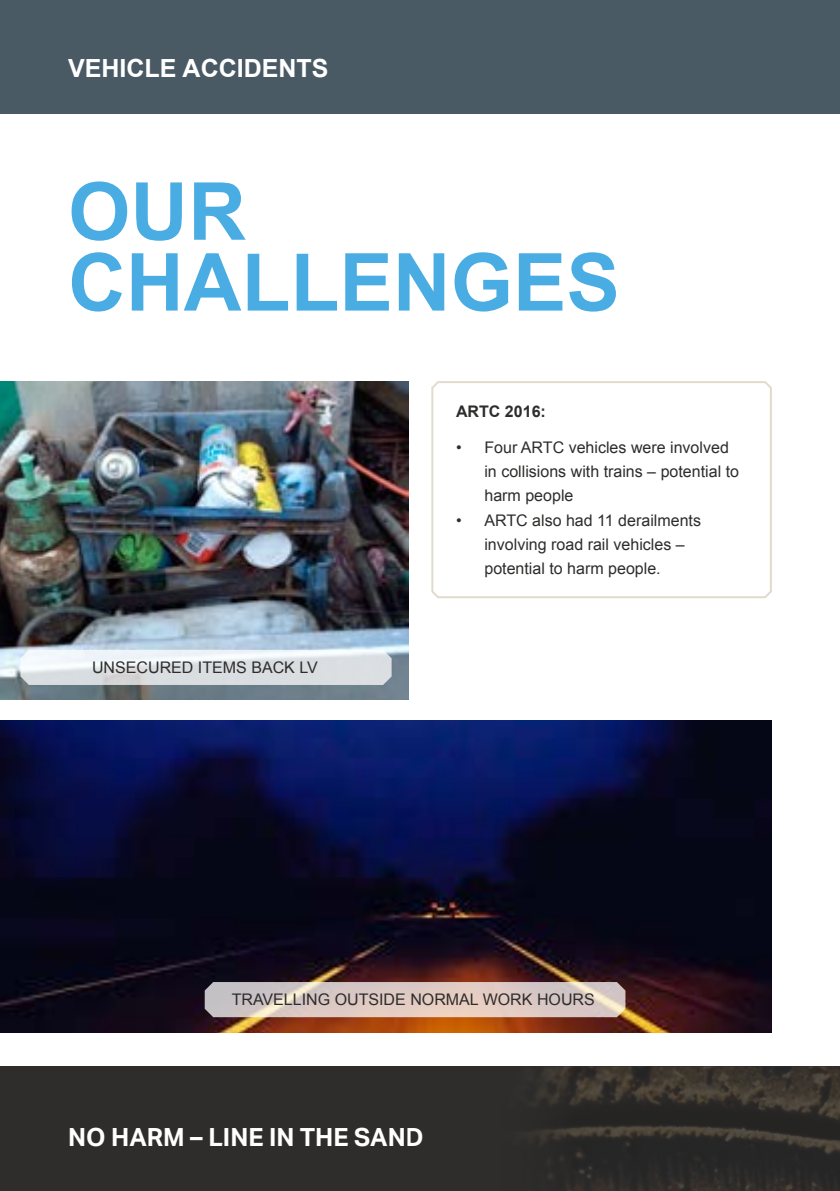
<style>
.page{position:relative;width:840px;height:1191px;background:#fff}
.page>*{position:absolute;margin:0;border:0;box-sizing:border-box;transform-origin:0 0}
.t1{font:700 80px/70.8px "Arial";color:#49ade3}
.t2{font:700 25px "Aktiv Grotesk";color:#fff}
.t3{font:700 25px "Arial";color:#fff}
.t4{font:16px/24px "Arial";color:#2e2d2c}
.t5{font:700 16px "Arial";color:#2e2d2c}
</style>
<div class="page">
<div style="left:0;top:1066px;width:839px;height:125px;background:#2e2d2c"></div>
<div style="left:0;top:0;width:839px;height:113px;background:#495a65"></div>
<img style="left:538px;top:1066px;width:301px;height:125px">
<svg style="left:431px;top:381px;width:341px;height:218px"></svg>
<img style="left:0;top:720px;width:771px;height:312px">
<img style="left:0;top:381px;width:408px;height:319px">
<svg style="left:20px;top:650px;width:371px;height:35px"></svg>
<svg style="left:204px;top:982px;width:421px;height:35px;background:#d9c8c2"></svg>
<h2 class="t3" style="left:68px;top:52px;width:262px">VEHICLE ACCIDENTS</h2>
<h1 class="t1" style="left:68px;top:179px;width:553px">OUR<br>CHALLENGES</h1>
<p class="t4" style="left:92px;top:655px;width:227px">UNSECURED ITEMS BACK LV</p>
<p class="t5" style="left:456px;top:401px;width:91px">ARTC 2016:</p>
<p class="t4" style="left:484px;top:436px;width:256px;text-indent:-28px">• Four ARTC vehicles were involved in collisions with trains – potential to harm people</p>
<p class="t4" style="left:484px;top:508px;width:218px;text-indent:-28px">• ARTC also had 11 derailments involving road rail vehicles – potential to harm people.</p>
<p class="t4" style="left:231px;top:987px;width:364px">TRAVELLING OUTSIDE NORMAL WORK HOURS</p>
<h2 class="t2" style="left:68px;top:1121px;width:357px">NO HARM – LINE IN THE SAND</h2>
</div>
